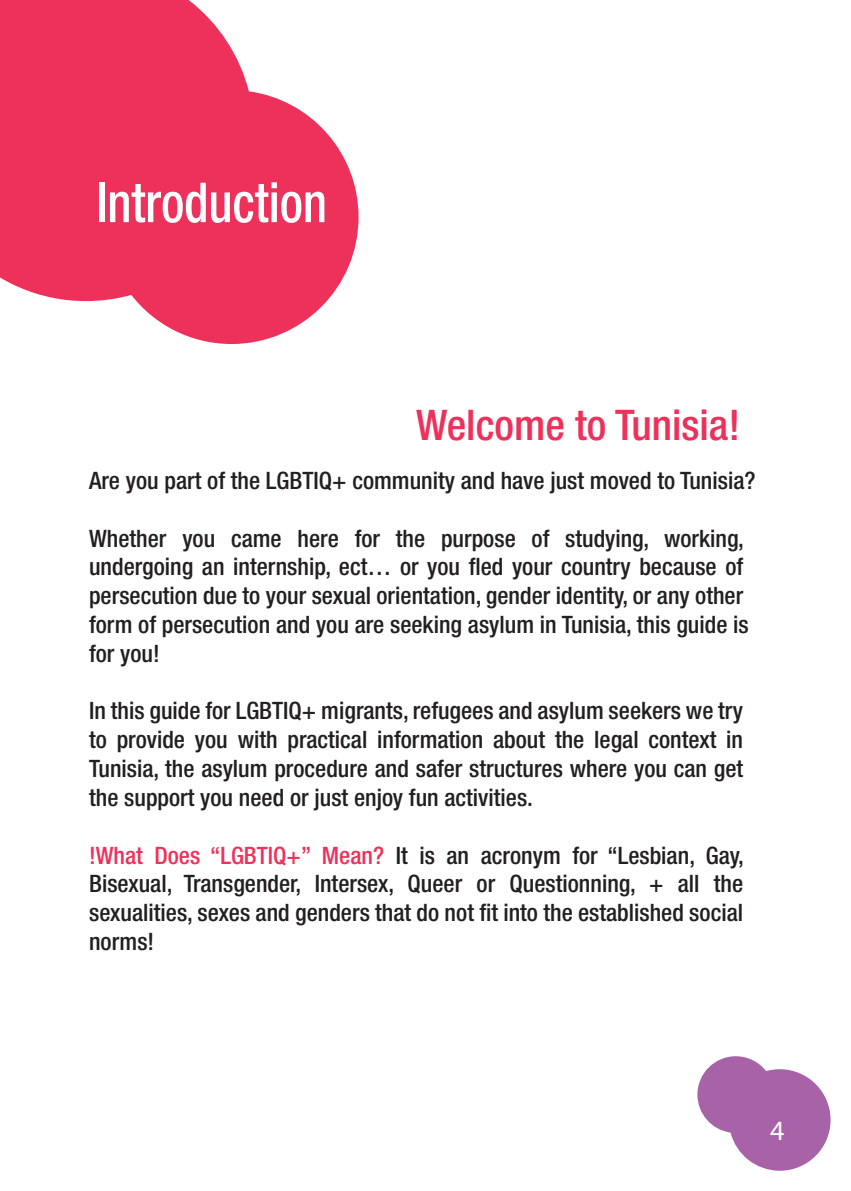
<style>
.page{position:relative;width:851px;height:1191px;background:#fff}
.page>*{position:absolute;margin:0;border:0;box-sizing:border-box;transform-origin:0 0}
.t1{font:500 condensed 55.2px "Helvetica Neue";color:#fff;scale:.91 1}
.t2{font:500 condensed 42.2px "Helvetica Neue";color:#ee315a}
.t3{font:28px "Myriad Pro";color:#fff}
.t4{font:500 condensed 24px/28.8px "Helvetica Neue";color:#231f20;text-align:justify}
.s1{color:#ee315a}
</style>
<div class="page">
<svg style="left:0;top:0;width:358px;height:344px;fill:#ee315a"></svg>
<svg style="left:697px;top:1056px;width:133px;height:114px"></svg>
<h1 class="t1" style="left:96px;top:170px;width:255px">Introduction</h1>
<h2 class="t2" style="left:416px;top:400px;width:325px">Welcome to Tunisia!</h2>
<p class="t4" style="left:89px;top:466px;width:668px">Are you part of the LGBTIQ+ community and have just moved to Tunisia?</p>
<p class="t4" style="left:89px;top:523px;width:661px;text-align:left">Whether you came here for the purpose of studying, working, undergoing an internship, ect… or you fled your country because of persecution due to your sexual orientation, gender identity, or any other form of persecution and you are seeking asylum in Tunisia, this guide is for you!</p>
<p class="t4" style="left:89px;top:696px;width:655px">In this guide for LGBTIQ+ migrants, refugees and asylum seekers we try to provide you with practical information about the legal context in Tunisia, the asylum procedure and safer structures where you can get the support you need or just enjoy fun activities.</p>
<p class="t4" style="left:89px;top:840px;width:656px"><span class="s1">!What Does “LGBTIQ+” Mean?</span> It is an acronym for “Lesbian, Gay, Bisexual, Transgender, Intersex, Queer or Questionning, + all the sexualities, sexes and genders that do not fit into the established social norms!</p>
<p class="t3" style="left:770px;top:1112px;width:16px">4</p>
</div>
